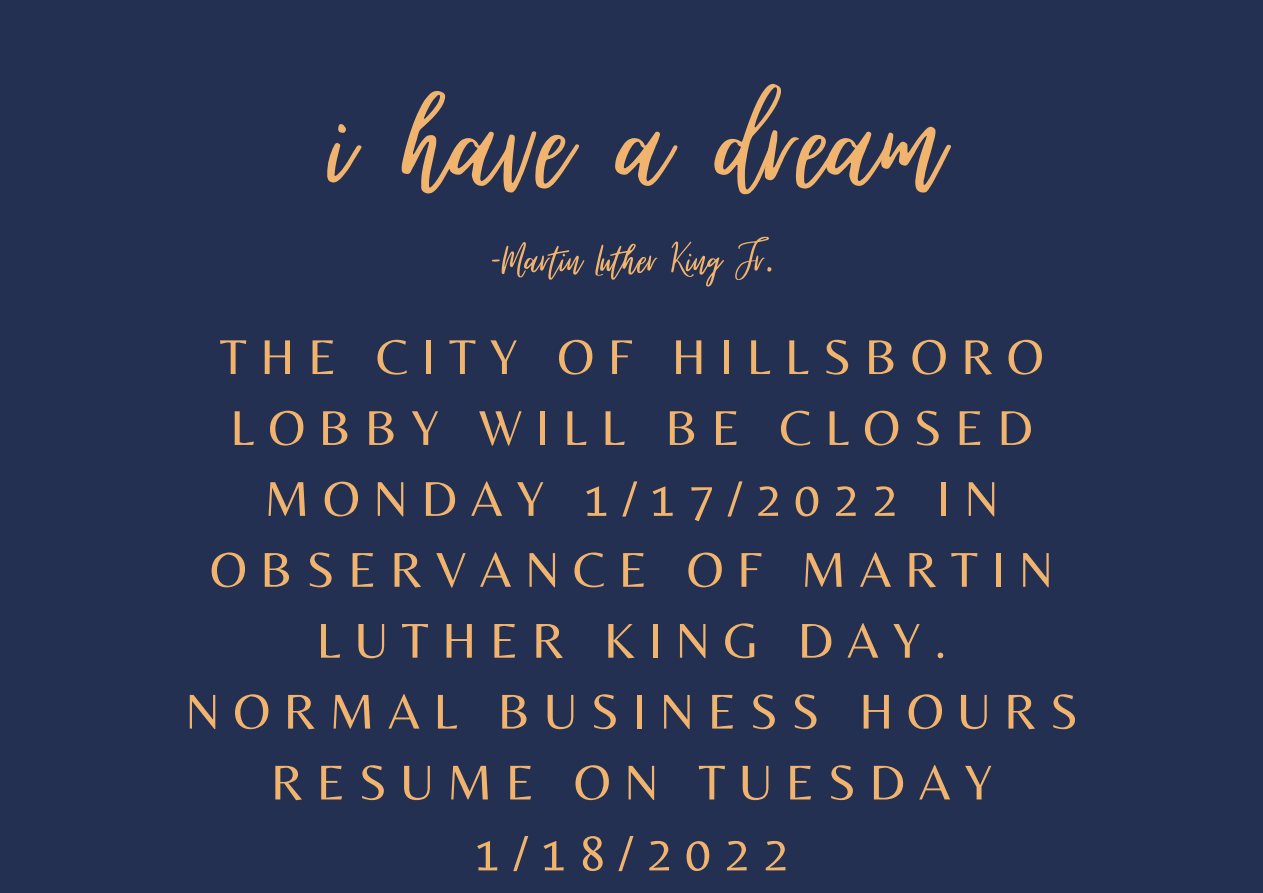
<style>
.page{position:relative;width:1263px;height:893px;background:#233052}
.page>*{position:absolute;margin:0;border:0;box-sizing:border-box;transform-origin:0 0}
.t1{font:189.45px "Virtual";color:#f1b46f}
.t2{font:57px "Virtual";color:#f1b46f}
.t3{font:50.85px/70.9px "Belleza";letter-spacing:.265em;color:#f1b46f;text-align:center}
</style>
<div class="page">
<p class="t1" style="left:329px;top:43px;width:614px">i have a dream</p>
<p class="t2" style="left:489px;top:229px;width:287px">-Martin Luther King Jr.</p>
<p class="t3" style="left:185px;top:321px;width:894px">THE CITY OF HILLSBORO<br>LOBBY WILL BE CLOSED<br>MONDAY 1/17/2022 IN<br>OBSERVANCE OF MARTIN<br>LUTHER KING DAY.<br>NORMAL BUSINESS HOURS<br>RESUME ON TUESDAY<br>1/18/2022</p>
</div>
